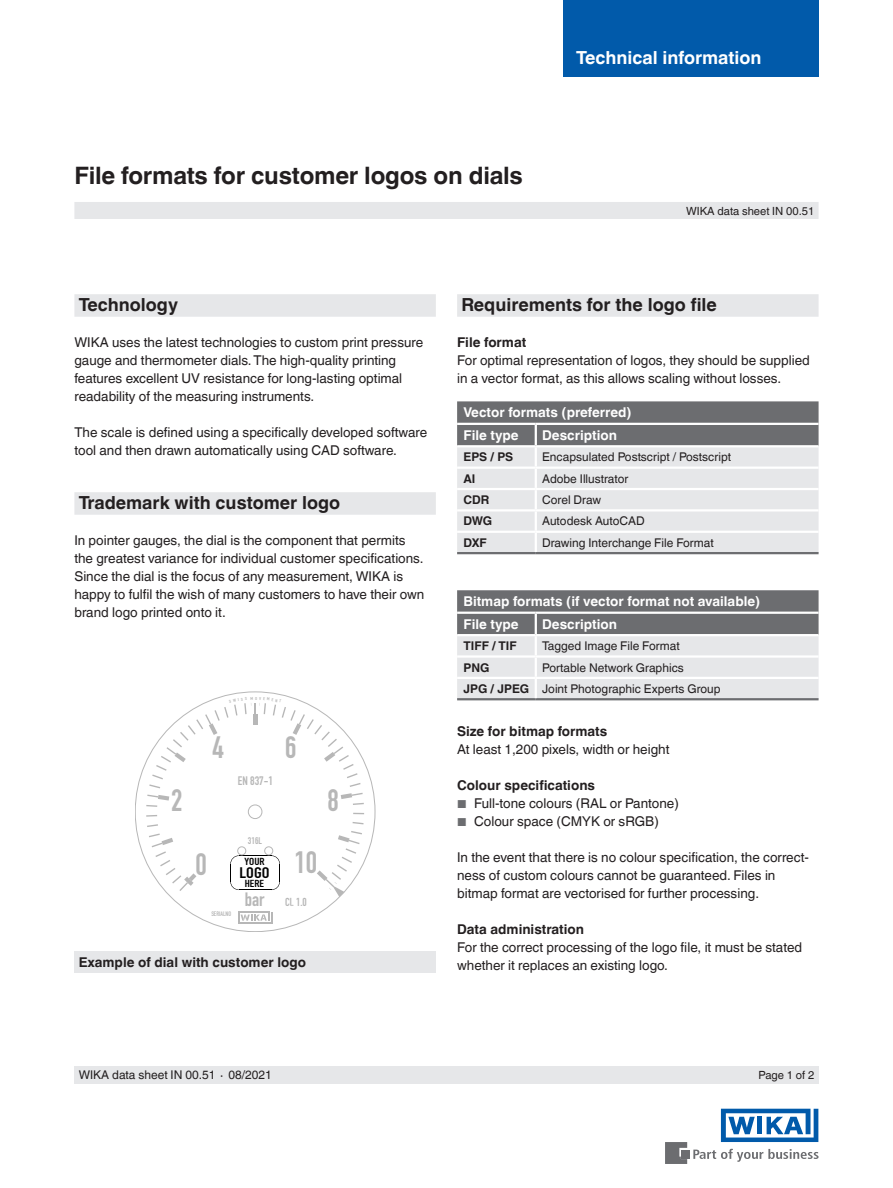
<style>
.page{position:relative;width:893px;height:1188px;background:#fff}
.page>*{position:absolute;margin:0;border:0;box-sizing:border-box;transform-origin:0 0}
.t1{font:30.45px "DIN Engschrift Alternate";color:#b7b7b7}
.t2{font:700 24px "Helvetica World";letter-spacing:-.01em;color:#231f20}
.t3{font:700 18px "Helvetica World";color:#231f20}
.t4{font:700 18px "Helvetica World";color:#fff}
.t5{font:15.15px "DIN Engschrift Alternate";color:#000;scale:1.2 1}
.t6{font:13.5px/18px "Helvetica World";color:#231f20}
.t7{font:700 13.5px/22.5px "Helvetica World";color:#fff}
.t8{font:700 13.5px "Helvetica World";color:#231f20}
.t9{font:12.15px "DIN Engschrift Alternate";color:#b7b7b7}
.t10{font:12px/21.3px "Helvetica World";color:#231f20}
.t11{font:700 12px "Helvetica World";color:#231f20}
.t12{font:11.4px "DIN Engschrift Alternate";color:#b7b7b7}
.t13{font:11.25px "Helvetica World";color:#231f20}
.t14{font:10.05px "DIN Engschrift Alternate";color:#000;scale:1.2 1}
.t15{font:9.6px "DIN Engschrift Alternate";color:#b7b7b7}
.t16{font:6.45px "DIN Engschrift Alternate";color:#b7b7b7}
.t17{font:4.2px "DIN Engschrift Alternate";color:#b7b7b7;scale:1.15 1}
.s1{font-weight:700}
.s2{font-size:11.55px;color:#6c6d70}
.s3{font-size:19.05px}
.s4{font-size:11.25px}
</style>
<div class="page">
<svg style="left:693px;top:1149px;width:126px;height:13px"></svg>
<div style="left:682px;top:1150px;width:8px;height:8px;background:#6c6d70"></div>
<svg style="left:665px;top:1142px;width:22px;height:22px"></svg>
<svg style="left:721px;top:1109px;width:97px;height:33px"></svg>
<div style="left:563px;top:0;width:256px;height:77px;background:#015aaa"></div>
<div style="left:74px;top:202px;width:745px;height:17px;background:#e6e7e9"></div>
<div style="left:74px;top:1066px;width:745px;height:18px;background:#e6e7e9"></div>
<div style="left:74px;top:294px;width:362px;height:23px;background:#e6e7e9"></div>
<div style="left:74px;top:492px;width:362px;height:23px;background:#e6e7e9"></div>
<div style="left:457px;top:294px;width:362px;height:23px;background:#e6e7e9"></div>
<hr style="left:457px;top:552px;width:79px;height:2px;background:#6c6d70">
<hr style="left:536px;top:552px;width:283px;height:2px;background:#6c6d70">
<svg style="left:457px;top:401px;width:362px;height:152px;background:#c6c7c9"></svg>
<hr style="left:457px;top:698px;width:79px;height:2px;background:#6c6d70">
<hr style="left:536px;top:698px;width:283px;height:2px;background:#6c6d70">
<svg style="left:457px;top:590px;width:362px;height:109px;background:#b9b9bc"></svg>
<div style="left:74px;top:952px;width:362px;height:21px;background:#e6e7e9"></div>
<hr style="left:239px;top:890px;width:32px;height:1px;background:#000">
<svg style="left:271px;top:855px;width:9px;height:35px"></svg>
<svg style="left:230px;top:855px;width:9px;height:35px"></svg>
<hr style="left:239px;top:855px;width:32px;height:1px;background:#000">
<svg style="left:238px;top:912px;width:34px;height:11px"></svg>
<svg style="left:317px;top:831px;width:45px;height:66px"></svg>
<svg style="left:353px;top:822px;width:11px;height:2px"></svg>
<svg style="left:146px;top:815px;width:11px;height:2px"></svg>
<svg style="left:147px;top:824px;width:11px;height:3px"></svg>
<svg style="left:149px;top:834px;width:47px;height:57px"></svg>
<div style="left:265px;top:847px;width:8px;height:8px;border:1px solid #b7b7b7;border-radius:50%"></div>
<div style="left:238px;top:847px;width:8px;height:8px;border:1px solid #b7b7b7;border-radius:50%"></div>
<div style="left:248px;top:805px;width:14px;height:14px;border:1px solid #b7b7b7;border-radius:50%"></div>
<svg style="left:146px;top:697px;width:218px;height:110px"></svg>
<h2 class="t2" style="left:74px;top:162px;width:450px">File formats for customer logos on dials</h2>
<h3 class="t4" style="left:576px;top:47px;width:187px">Technical information</h3>
<p class="t13" style="left:686px;top:204px;width:130px">WIKA data sheet IN 00.51</p>
<h3 class="t3" style="left:79px;top:295px;width:101px">Technology</h3>
<p class="t6" style="left:74px;top:334px;width:350px">WIKA uses the latest technologies to custom print pressure gauge and thermometer dials. The high-quality printing features excellent UV resistance for long-lasting optimal readability of the measuring instruments.</p>
<p class="t6" style="left:74px;top:424px;width:354px">The scale is defined using a specifically developed software tool and then drawn automatically using CAD software.</p>
<h3 class="t3" style="left:79px;top:493px;width:263px">Trademark with customer logo</h3>
<p class="t6" style="left:74px;top:532px;width:351px">In pointer gauges, the dial is the component that permits the greatest variance for individual customer specifications.<br>Since the dial is the focus of any measurement, WIKA is happy to fulfil the wish of many customers to have their own brand logo printed onto it.</p>
<h3 class="t3" style="left:461px;top:295px;width:257px">Requirements for the logo file</h3>
<p class="t8" style="left:457px;top:335px;width:71px">File format</p>
<p class="t6" style="left:457px;top:352px;width:354px">For optimal representation of logos, they should be supplied in a vector format, as this allows scaling without losses.</p>
<p class="t7" style="left:463px;top:402px;width:169px">Vector formats (preferred)<br>File type</p>
<p class="t7" style="left:542px;top:424px;width:76px">Description</p>
<p class="t11" style="left:463px;top:450px;width:51px">EPS / PS</p>
<p class="t10" style="left:542px;top:447px;width:190px">Encapsulated Postscript / Postscript</p>
<p class="t11" style="left:463px;top:472px;width:14px">AI</p>
<p class="t10" style="left:542px;top:468px;width:88px">Adobe Illustrator</p>
<p class="t11" style="left:463px;top:493px;width:27px">CDR</p>
<p class="t10" style="left:542px;top:489px;width:60px">Corel Draw</p>
<p class="t11" style="left:463px;top:514px;width:30px">DWG</p>
<p class="t10" style="left:542px;top:511px;width:104px">Autodesk AutoCAD</p>
<p class="t11" style="left:463px;top:536px;width:25px">DXF</p>
<p class="t10" style="left:542px;top:532px;width:173px">Drawing Interchange File Format</p>
<p class="t7" style="left:463px;top:590px;width:298px">Bitmap formats (if vector format not available)<br>File type</p>
<p class="t7" style="left:542px;top:613px;width:76px">Description</p>
<p class="t11" style="left:463px;top:639px;width:55px">TIFF / TIF</p>
<p class="t10" style="left:542px;top:635px;width:139px">Tagged Image File Format</p>
<p class="t11" style="left:463px;top:660px;width:28px">PNG</p>
<p class="t10" style="left:463px;top:657px;width:259px;text-indent:79px">Portable Network Graphics<br><span class="s1">JPG / JPEG</span> Joint Photographic Experts Group</p>
<p class="t8" style="left:457px;top:724px;width:152px">Size for bitmap formats</p>
<p class="t6" style="left:457px;top:741px;width:214px">At least 1,200 pixels, width or height</p>
<p class="t8" style="left:457px;top:778px;width:139px">Colour specifications</p>
<p class="t6" style="left:457px;top:795px;width:223px"><span class="s2">■</span> Full-tone colours (RAL or Pantone)</p>
<p class="t6" style="left:457px;top:813px;width:203px"><span class="s2">■</span> Colour space (CMYK or sRGB)</p>
<p class="t6" style="left:457px;top:849px;width:353px">In the event that there is no colour specification, the correct&shy;ness of custom colours cannot be guaranteed. Files in bitmap format are vectorised for further processing.</p>
<p class="t8" style="left:457px;top:922px;width:128px">Data administration</p>
<p class="t6" style="left:457px;top:939px;width:347px">For the correct processing of the logo file, it must be stated</p>
<p class="t17" style="left:255px;top:696px;width:3px">O</p>
<h1 class="t1" style="left:212px;top:729px;width:13px">4</h1>
<h1 class="t1" style="left:285px;top:729px;width:13px">6</h1>
<p class="t9" style="left:238px;top:773px;width:37px">EN 837-1</p>
<h1 class="t1" style="left:327px;top:783px;width:13px">8</h1>
<h1 class="t1" style="left:171px;top:783px;width:13px">2</h1>
<p class="t15" style="left:248px;top:836px;width:16px">316L</p>
<h1 class="t1" style="left:295px;top:844px;width:24px">10</h1>
<h1 class="t1" style="left:195px;top:847px;width:13px">0</h1>
<p class="t14" style="left:245px;top:856px;width:18px">YOUR</p>
<p class="t5" style="left:240px;top:864px;width:26px">LOGO</p>
<p class="t14" style="left:245px;top:878px;width:18px">HERE</p>
<p class="t12" style="left:245px;top:895px;width:63px"><span class="s3">bar</span> Cl. 1.0</p>
<p class="t16" style="left:211px;top:910px;width:21px">SERIALNO</p>
<p class="t8" style="left:79px;top:955px;width:229px">Example of dial with customer logo</p>
<p class="t6" style="left:457px;top:957px;width:212px">whether it replaces an existing logo.</p>
<p class="t10" style="left:79px;top:1064px;width:195px">WIKA data sheet IN 00.51 <span class="s4">∙</span> 08/2021</p>
<p class="t13" style="left:759px;top:1068px;width:57px">Page 1 of 2</p>
</div>
